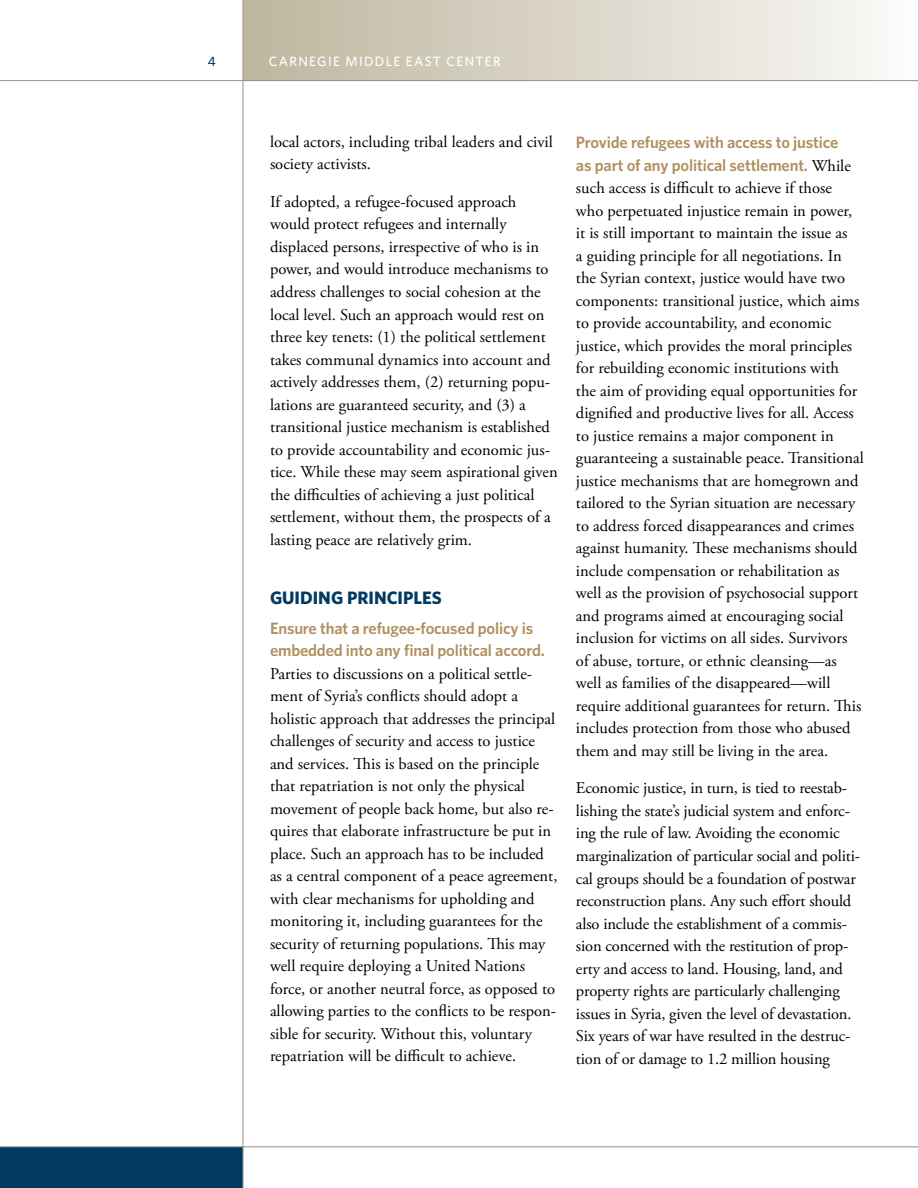
<style>
.page{position:relative;width:918px;height:1188px;background:#fff}
.page>*{position:absolute;margin:0;border:0;box-sizing:border-box;transform-origin:0 0}
.t1{font:700 18px "Whitney";color:#003a63}
.t2{font:16.5px/22.5px "Adobe Garamond Pro";color:#000}
.t3{font:600 16.5px/22.5px "Whitney";letter-spacing:-.01em;color:#b0905f}
.t4{font:500 13.5px "Whitney";letter-spacing:.1em;color:#fff}
.t5{font:500 13.5px "Whitney";color:#003a63}
.s1{font-family:"Adobe Garamond Pro";font-weight:400;color:#000}
</style>
<div class="page">
<div style="left:243px;top:0;width:675px;height:81px;background:linear-gradient(to right,#bcb59d,#fcfaf9)"></div>
<div style="left:0;top:1147px;width:243px;height:41px;background:#003a63"></div>
<hr style="left:0;top:1146px;width:918px;height:1px;background:#959482">
<hr style="left:243px;top:0;width:1px;height:1188px;background:#959482">
<hr style="left:0;top:80px;width:918px;height:1px;background:#959482">
<p class="t5" style="left:208px;top:53px;width:9px">4</p>
<p class="t4" style="left:269px;top:53px;width:233px">CARNEGIE MIDDLE EAST CENTER</p>
<p class="t2" style="left:270px;top:131px;width:284px">local actors, including tribal leaders and civil society activists.</p>
<p class="t2" style="left:270px;top:191px;width:289px">If adopted, a refugee-focused approach would protect refugees and internally displaced persons, irrespective of who is in power, and would introduce mechanisms to address challenges to social cohesion at the local level. Such an approach would rest on three key tenets: (1) the political settlement takes communal dynamics into account and actively addresses them, (2) returning popu&shy;lations are guaranteed security, and (3) a transitional justice mechanism is established to provide accountability and economic jus&shy;tice. While these may seem aspirational given the difficulties of achieving a just political settlement, without them, the prospects of a lasting peace are relatively grim.</p>
<p class="t1" style="left:270px;top:586px;width:173px">GUIDING PRINCIPLES</p>
<p class="t3" style="left:270px;top:616px;width:276px">Ensure that a refugee-focused policy is embedded into any final political accord.</p>
<p class="t2" style="left:270px;top:663px;width:289px">Parties to discussions on a political settle&shy;ment of Syria’s conflicts should adopt a holistic approach that addresses the principal challenges of security and access to justice and services. This is based on the principle that repatriation is not only the physical movement of people back home, but also re&shy;quires that elaborate infrastructure be put in place. Such an approach has to be included as a central component of a peace agreement, with clear mechanisms for upholding and monitoring it, including guarantees for the security of returning populations. This may well require deploying a United Nations force, or another neutral force, as opposed to allowing parties to the conflicts to be respon&shy;sible for security. Without this, voluntary repatriation will be difficult to achieve.</p>
<p class="t3" style="left:576px;top:131px;width:276px">Provide refugees with access to justice as part of any political settlement. <span class="s1">While</span></p>
<p class="t2" style="left:576px;top:177px;width:290px">such access is difficult to achieve if those<br>who perpetuated injustice remain in power, it is still important to maintain the issue as<br>a guiding principle for all negotiations. In the Syrian context, justice would have two components: transitional justice, which aims to provide accountability, and economic justice, which provides the moral principles for rebuilding economic institutions with<br>the aim of providing equal opportunities for dignified and productive lives for all. Access to justice remains a major component in guaranteeing a sustainable peace. Transitional justice mechanisms that are homegrown and tailored to the Syrian situation are necessary to address forced disappearances and crimes against humanity. These mechanisms should include compensation or rehabilitation as well as the provision of psychosocial support and programs aimed at encouraging social inclusion for victims on all sides. Survivors of abuse, torture, or ethnic cleansing—as well as families of the disappeared—will require additional guarantees for return. This includes protection from those who abused them and may still be living in the area.</p>
<p class="t2" style="left:576px;top:778px;width:286px">Economic justice, in turn, is tied to reestab&shy;lishing the state’s judicial system and enforc&shy;ing the rule of law. Avoiding the economic marginalization of particular social and politi&shy;cal groups should be a foundation of postwar reconstruction plans. Any such effort should also include the establishment of a commis&shy;sion concerned with the restitution of prop&shy;erty and access to land. Housing, land, and property rights are particularly challenging issues in Syria, given the level of devastation.<br>Six years of war have resulted in the destruc&shy;tion of or damage to 1.2 million housing</p>
</div>
